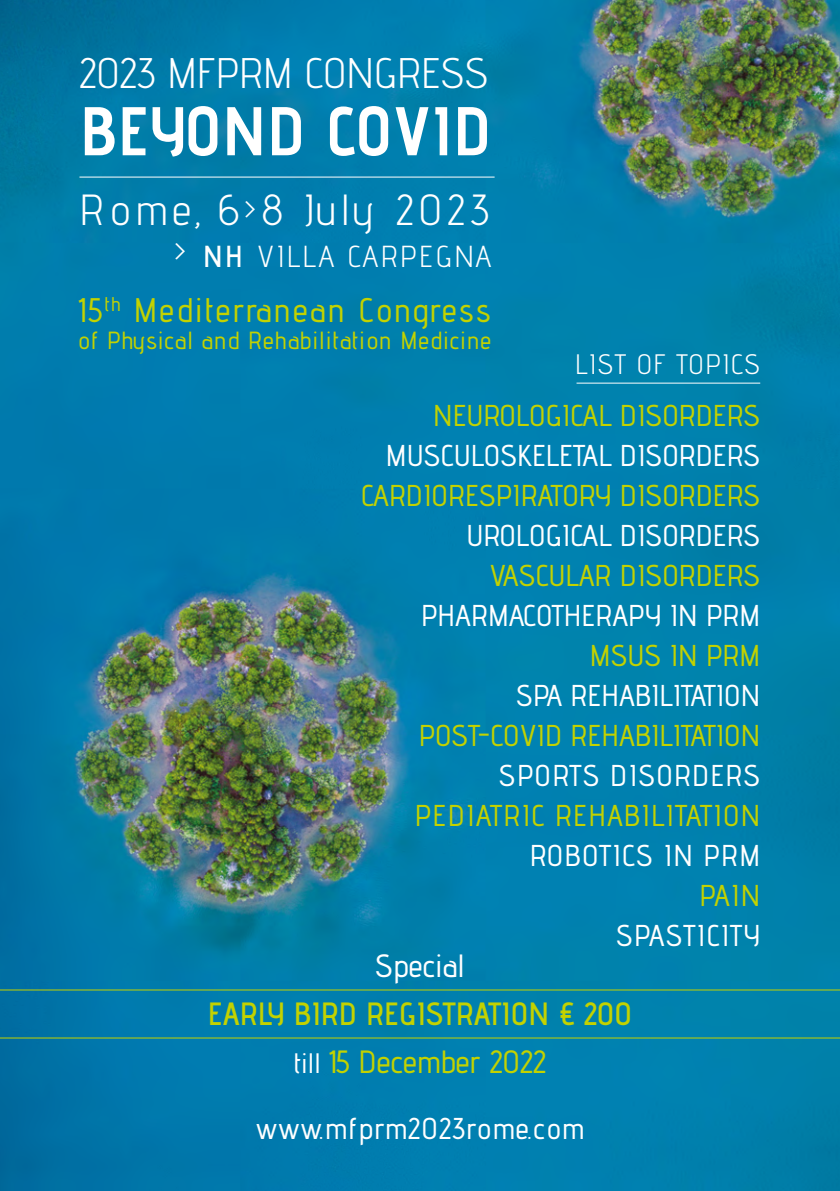
<style>
.page{position:relative;width:840px;height:1191px;background:#fff}
.page>*{position:absolute;margin:0;border:0;box-sizing:border-box;transform-origin:0 0}
.t1{font:700 68.6px "Advent Pro";color:#fff}
.t2{font:43.4px "Advent Pro";letter-spacing:.12em;color:#fff}
.t3{font:42.6px "Advent Pro";color:#fff}
.t4{font:500 34px "Advent Pro";letter-spacing:.065em;color:#c3d200}
.t5{font:600 32px/48px "Advent Pro";color:#c3d200;text-align:center}
.t6{font:500 32px "Advent Pro";color:#fff}
.t7{font:30.2px "Advent Pro";letter-spacing:.08em;color:#fff}
.t8{font:500 30px "Advent Pro";color:#c3d200}
.t9{font:500 30px "Advent Pro";color:#fff}
.t10{font:500 30px "Advent Pro";letter-spacing:.04em;color:#fff}
.t11{font:500 30px "Advent Pro";letter-spacing:.04em;color:#c3d200}
.t12{font:28px "Advent Pro";letter-spacing:.05em;color:#fff}
.t13{font:500 24.6px "Advent Pro";letter-spacing:.04em;color:#c3d200}
.s1{font-size:29.8px}
.s2{font-weight:600}
.s3{font-weight:500;font-size:28px;color:#fff}
.s4{font-weight:500}
</style>
<div class="page">
<img style="left:0;top:0;width:839px;height:1191px">
<hr style="left:79px;top:177px;width:415px;height:1px;background:#fff">
<hr style="left:0;top:989px;width:839px;height:1px;background:#c3d200">
<hr style="left:0;top:1037px;width:839px;height:1px;background:#c3d200">
<hr style="left:576px;top:383px;width:183px;height:1px;background:#fff">
<h3 class="t3" style="left:79px;top:47px;width:410px">2023 MFPRM CONGRESS</h3>
<h1 class="t1" style="left:79px;top:89px;width:414px">BEYOND COVID</h1>
<h2 class="t2" style="left:79px;top:183px;width:411px">Rome, 6<span class="s1">&gt;</span>8 July 2023</h2>
<p class="t7" style="left:175px;top:237px;width:318px"><span class="s1">&gt;</span> <span class="s2">NH</span> VILLA CARPEGNA</p>
<p class="t4" style="left:78px;top:289px;width:413px">15<sup>th</sup> Mediterranean Congress</p>
<p class="t13" style="left:78px;top:325px;width:415px">of Physical and Rehabilitation Medicine</p>
<p class="t12" style="left:574px;top:347px;width:186px">LIST OF TOPICS</p>
<p class="t8" style="left:433px;top:397px;width:328px">NEUROLOGICAL DISORDERS</p>
<p class="t9" style="left:386px;top:437px;width:375px">MUSCULOSKELETAL DISORDERS</p>
<p class="t8" style="left:360px;top:477px;width:400px">CARDIORESPIRATORY DISORDERS</p>
<p class="t9" style="left:466px;top:517px;width:295px">UROLOGICAL DISORDERS</p>
<p class="t8" style="left:488px;top:557px;width:273px">VASCULAR DISORDERS</p>
<p class="t9" style="left:421px;top:597px;width:340px">PHARMACOTHERAPY IN PRM</p>
<p class="t8" style="left:589px;top:637px;width:172px">MSUS IN PRM</p>
<p class="t9" style="left:516px;top:677px;width:245px">SPA REHABILITATION</p>
<p class="t8" style="left:418px;top:717px;width:343px">POST-COVID REHABILITATION</p>
<p class="t10" style="left:498px;top:757px;width:262px">SPORTS DISORDERS</p>
<p class="t11" style="left:414px;top:797px;width:347px">PEDIATRIC REHABILITATION</p>
<p class="t10" style="left:529px;top:837px;width:232px">ROBOTICS IN PRM</p>
<p class="t8" style="left:699px;top:877px;width:62px">PAIN</p>
<p class="t10" style="left:615px;top:917px;width:145px">SPASTICITY</p>
<p class="t6" style="left:375px;top:945px;width:91px">Special</p>
<p class="t5" style="left:208px;top:988px;width:425px">EARLY BIRD REGISTRATION € 200 <span class="s3">till</span> <span class="s4">15 December 2022</span></p>
<p class="t10" style="left:256px;top:1109px;width:329px">www.mfprm2023rome.com</p>
</div>
